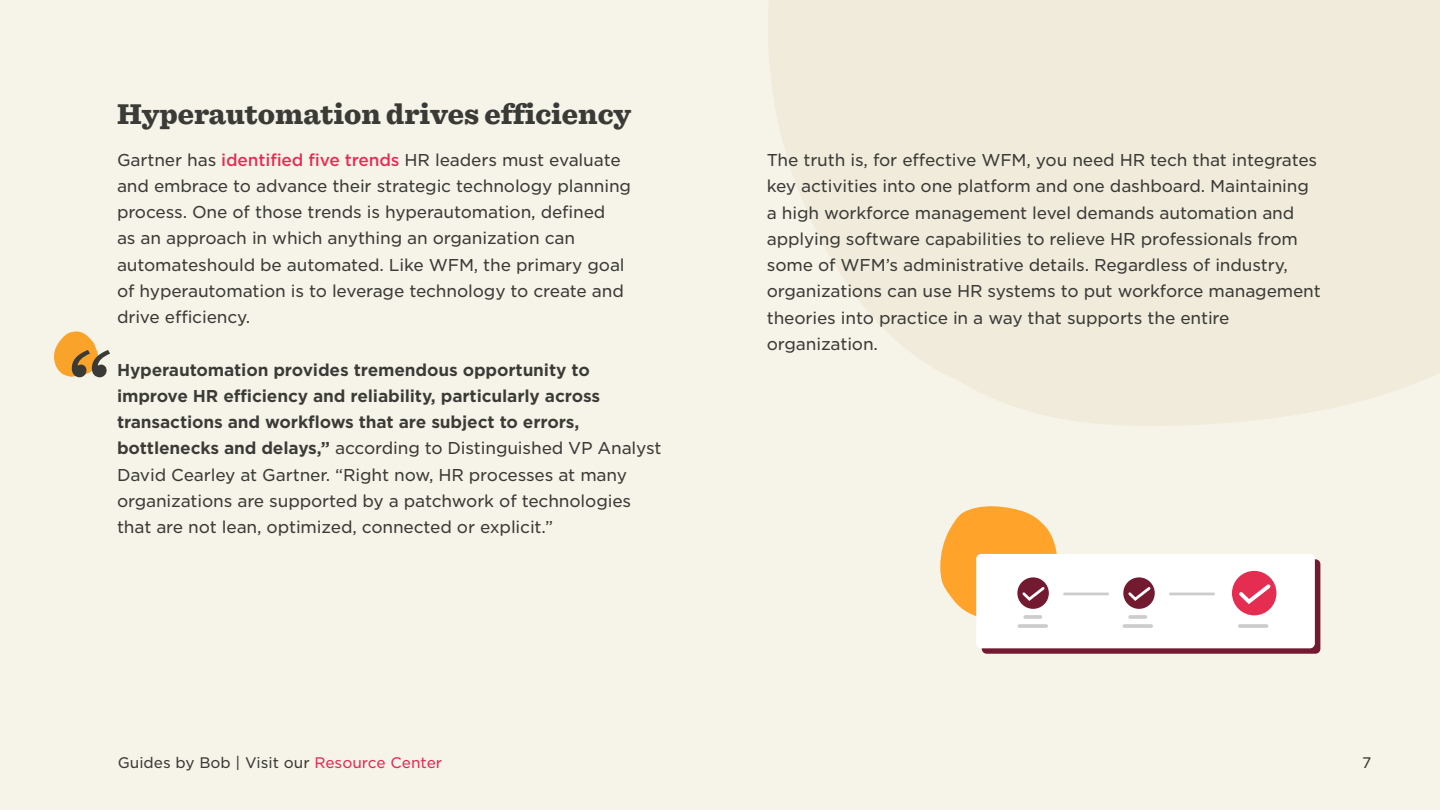
<style>
.page{position:relative;width:1440px;height:810px;background:#f6f3e8}
.page>*{position:absolute;margin:0;border:0;box-sizing:border-box;transform-origin:0 0}
.t1{font:900 30px "Sentinel";color:#3a3a37}
.t2{font:16.5px/26.2px "Gotham S Sm";letter-spacing:-.01em;color:#3a3a37}
.t3{font:14.7px "Gotham S Sm";color:#3a3a37}
.s1{font-weight:500;color:#e52c51}
.s2{font-weight:700}
.s3{color:#e32b52}
</style>
<div class="page">
<svg style="left:768px;top:0;width:672px;height:426px;fill:#f0ebdb"></svg>
<svg style="left:54px;top:331px;width:56px;height:46px"></svg>
<div style="left:982px;top:559px;width:338px;height:95px;background:linear-gradient(to right,#73192f,#741c31);border-radius:5px"></div>
<div style="left:976px;top:554px;width:339px;height:94px;background:#fff;border-radius:5px"></div>
<svg style="left:940px;top:506px;width:117px;height:113px"></svg>
<svg style="left:1123px;top:577px;width:32px;height:32px"></svg>
<svg style="left:1126px;top:584px;width:27px;height:19px"></svg>
<div style="left:1232px;top:571px;width:44px;height:44px;background:#e52c51;border-radius:50%"></div>
<svg style="left:1236px;top:581px;width:38px;height:26px"></svg>
<hr style="left:1063px;top:593px;width:46px;height:2px;background:#ccc">
<hr style="left:1169px;top:593px;width:46px;height:2px;background:#ccc">
<hr style="left:1124px;top:624px;width:27px;height:4px;background:#ccc">
<hr style="left:1019px;top:624px;width:27px;height:4px;background:#ccc">
<hr style="left:1240px;top:624px;width:27px;height:4px;background:#ccc">
<hr style="left:1130px;top:615px;width:15px;height:4px;background:#ccc">
<hr style="left:1025px;top:615px;width:15px;height:4px;background:#ccc">
<h1 class="t1" style="left:117px;top:96px;width:516px">Hyperautomation drives efficiency</h1>
<p class="t2" style="left:117px;top:146px;width:516px">Gartner has <span class="s1">identified five trends</span> HR leaders must evaluate and embrace to advance their strategic technology planning process. One of those trends is hyperautomation, defined<br>as an approach in which anything an organization can automateshould be automated. Like WFM, the primary goal of hyperautomation is to leverage technology to create and drive efficiency.</p>
<p class="t2" style="left:117px;top:356px;width:546px"><span class="s2">Hyperautomation provides tremendous opportunity to improve HR efficiency and reliability, particularly across transactions and workflows that are subject to errors, bottlenecks and delays,”</span> according to Distinguished VP Analyst David Cearley at Gartner “. Right now, HR processes at many organizations are supported by a patchwork of technologies that are not lean, optimized, connected or explicit “.</p>
<p class="t3" style="left:118px;top:753px;width:326px">Guides by Bob | Visit our <span class="s3">Resource Center</span></p>
<p class="t2" style="left:767px;top:147px;width:556px">The truth is, for effective WFM, you need HR tech that integrates key activities into one platform and one dashboard. Maintaining a high workforce management level demands automation and applying software capabilities to relieve HR professionals from some of WFM s’ administrative details. Regardless of industry, organizations can use HR systems to put workforce management theories into practice in a way that supports the entire organization.</p>
<p class="t3" style="left:1362px;top:753px;width:11px">7</p>
</div>
